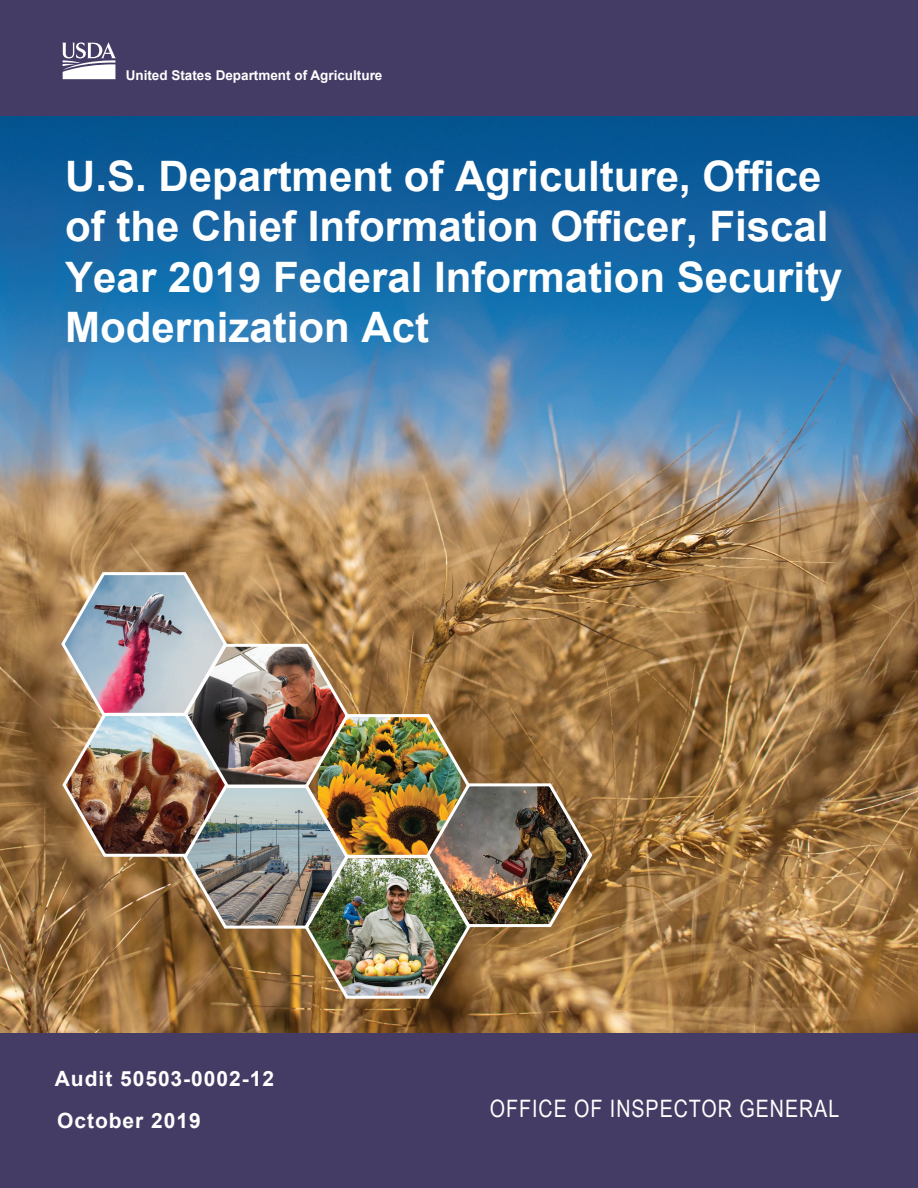
<style>
.page{position:relative;width:918px;height:1188px;background:#fff}
.page>*{position:absolute;margin:0;border:0;box-sizing:border-box;transform-origin:0 0}
.t1{font:700 42px/50.4px "Arial";color:#fff}
.t2{font:24px "Arial Narrow";letter-spacing:.04em;color:#fff}
.t3{font:700 21px/42px "Arial";letter-spacing:.045em;color:#fff}
.t4{font:700 13.5px "Arial";color:#fff}
</style>
<div class="page">
<img style="left:0;top:115px;width:918px;height:918px">
<div style="left:0;top:0;width:918px;height:115px;background:#453c65"></div>
<svg style="left:62px;top:42px;width:54px;height:37px"></svg>
<div style="left:0;top:1033px;width:918px;height:155px;background:#453c65"></div>
<img style="left:59px;top:570px;width:535px;height:430px">
<p class="t4" style="left:126px;top:66px;width:258px">United States Department of Agriculture</p>
<p class="t1" style="left:65px;top:152px;width:779px">U.S. Department of Agriculture, Office of the Chief Information Officer, Fiscal Year 2019 Federal Information Security Modernization Act</p>
<p class="t3" style="left:55px;top:1058px;width:221px">Audit 50503-0002-12<br>October 2019</p>
<p class="t2" style="left:490px;top:1091px;width:351px">OFFICE OF INSPECTOR GENERAL</p>
</div>
